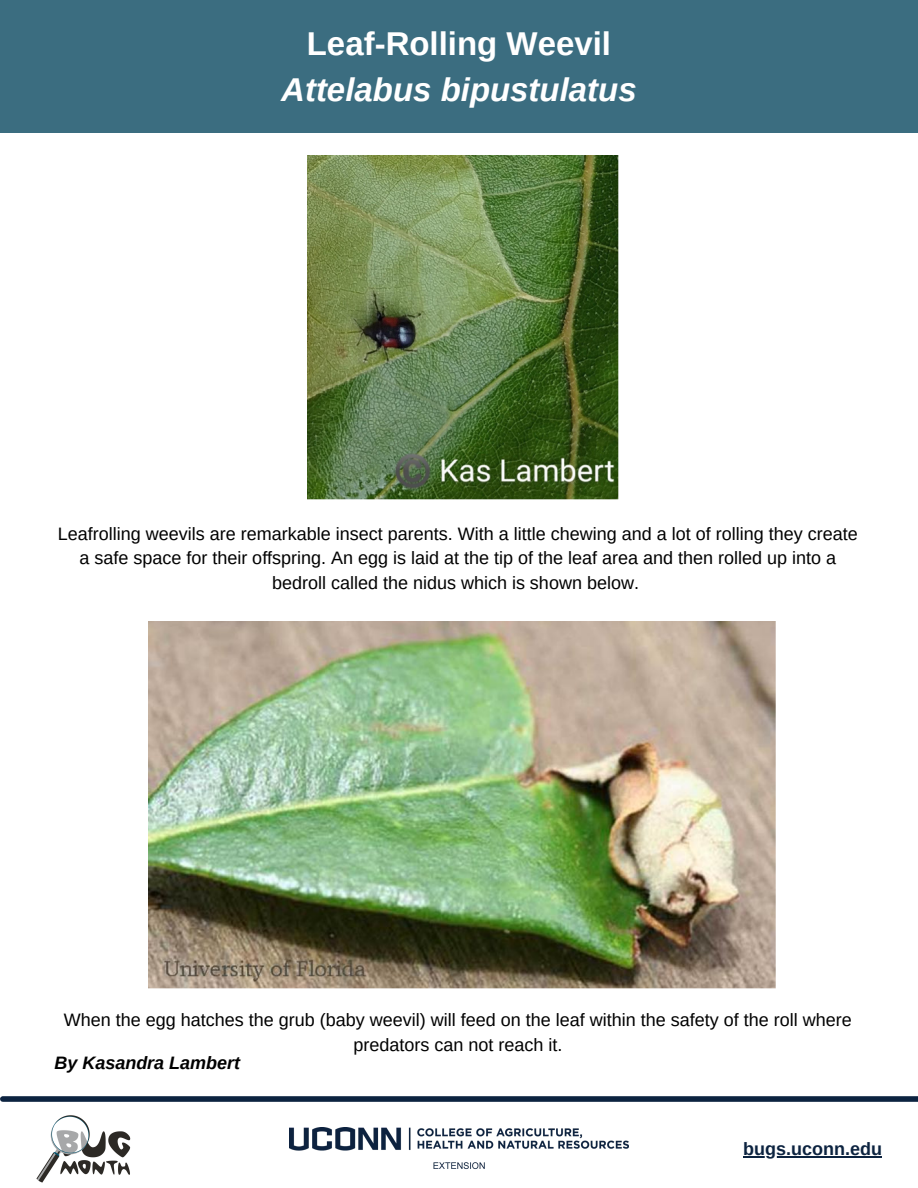
<style>
.page{position:relative;width:918px;height:1188px;background:#fff}
.page>*{position:absolute;margin:0;border:0;box-sizing:border-box;transform-origin:0 0}
.t1{font:italic 700 33px "Arimo";color:#fff}
.t2{font:700 33px "Arimo";color:#fff}
.t3{font:18px/24.8px "Arimo";color:#000;text-align:center}
.t4{font:italic 700 18px "Arimo";color:#000}
.t5{font:700 18px "Arimo";color:#0c2340}
</style>
<div class="page">
<div style="left:3px;top:1096px;width:915px;height:6px;background:#0c2340"></div>
<div style="left:0;top:0;width:918px;height:133px;background:#3b6d80"></div>
<img style="left:290px;top:1127px;width:338px;height:43px">
<img style="left:36px;top:1115px;width:95px;height:68px">
<img style="left:308px;top:155px;width:310px;height:344px">
<img style="left:148px;top:621px;width:628px;height:367px">
<hr style="left:743px;top:1156px;width:139px;height:1px;background:#0c2340">
<p class="t2" style="left:307px;top:25px;width:306px">Leaf-Rolling Weevil</p>
<p class="t1" style="left:281px;top:71px;width:357px">Attelabus bipustulatus</p>
<p class="t3" style="left:58px;top:521px;width:801px">Leafrolling weevils are remarkable insect parents. With a little chewing and a lot of rolling they create a safe space for their offspring. An egg is laid at the tip of the leaf area and then rolled up into a bedroll called the nidus which is shown below.</p>
<p class="t3" style="left:64px;top:1007px;width:789px">When the egg hatches the grub (baby weevil) will feed on the leaf within the safety of the roll where predators can not reach it.</p>
<p class="t4" style="left:54px;top:1053px;width:187px">By Kasandra Lambert</p>
<p class="t5" style="left:743px;top:1139px;width:140px">bugs.uconn.edu</p>
</div>
